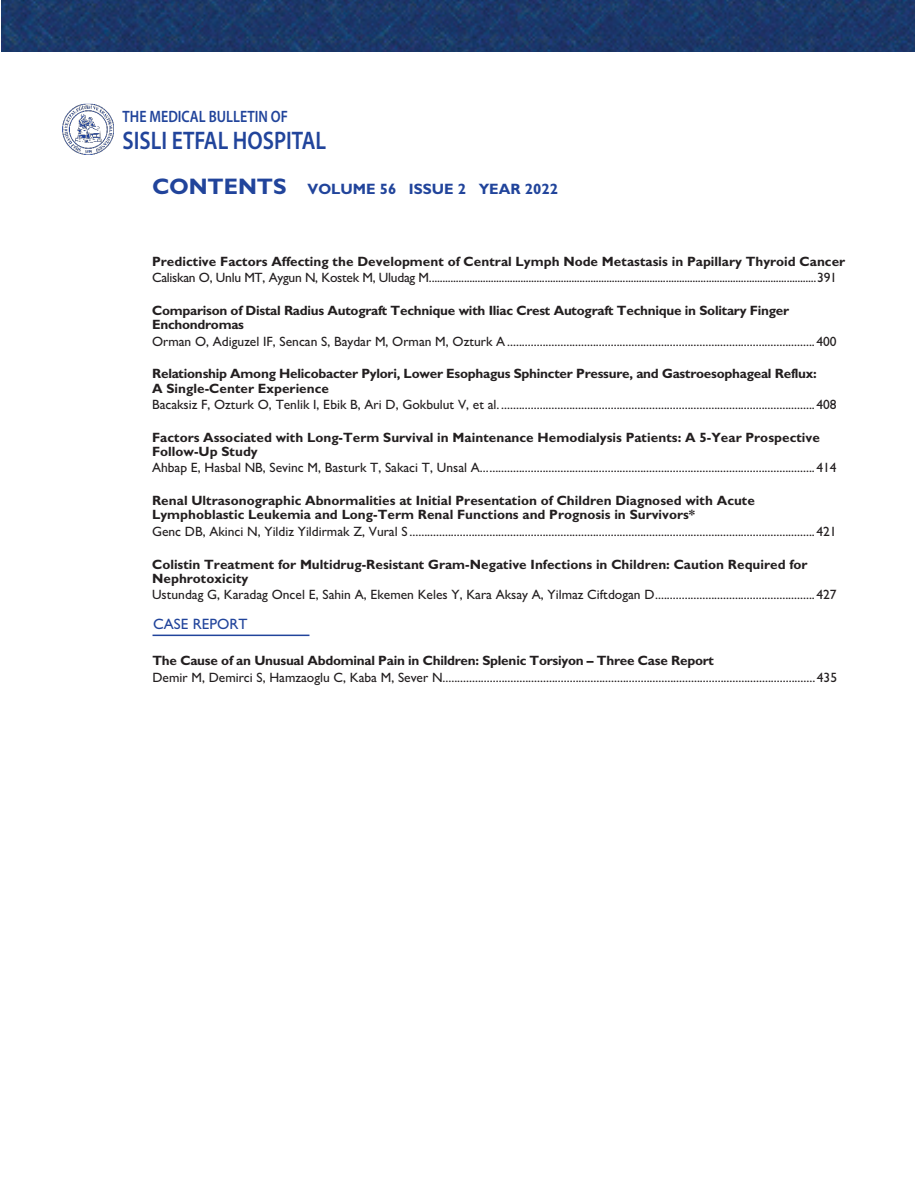
<style>
.page{position:relative;width:915px;height:1191px;background:#fff}
.page>*{position:absolute;margin:0;border:0;box-sizing:border-box;transform-origin:0 0}
.ana_baslik{font:600 25.5px "Myriad Pro";color:#21449b;scale:.85 1}
.t1{font:700 22.5px "Gill Sans MT Pro";color:#21449b}
.ana_baslik-2{font:600 16.5px "Myriad Pro";color:#21449b;scale:.85 1}
.t2{font:700 15px "Gill Sans MT Pro";color:#21449b}
.t3{font:500 15px "Gill Sans MT Pro";color:#21449b}
.t4{font:500 13.5px "Gill Sans MT Pro";color:#231f20}
.t5{font:700 13.5px/14.2px "Gill Sans MT Pro";color:#231f20}
.t6{font:700 13.5px/14.2px "Gill Sans MT Pro";letter-spacing:-.02em;color:#231f20}
.t7{font:500 13.5px "Gill Sans MT Pro";letter-spacing:-.02em;color:#231f20}
</style>
<div class="page">
<img style="left:1px;top:0;width:913px;height:52px">
<img style="left:62px;top:104px;width:51px;height:51px">
<hr style="left:152px;top:634px;width:157px;height:2px;background:#21449b">
<p class="ana_baslik-2" style="left:122px;top:106px;width:196px">THE MEDICAL BULLETIN OF</p>
<p class="ana_baslik" style="left:122px;top:124px;width:241px">SISLI ETFAL HOSPITAL</p>
<p class="t1" style="left:152px;top:172px;width:136px">CONTENTS</p>
<p class="t2" style="left:307px;top:180px;width:252px">VOLUME 56 ISSUE 2 YEAR 2022</p>
<p class="t5" style="left:152px;top:254px;width:694px">Predictive Factors Affecting the Development of Central Lymph Node Metastasis in Papillary Thyroid Cancer</p>
<p class="t7" style="left:152px;top:269px;width:686px">Caliskan O, Unlu MT, Aygun N, Kostek M, Uludag M................................................................................................................................................391</p>
<p class="t6" style="left:152px;top:303px;width:638px">Comparison of Distal Radius Autograft Technique with Iliac Crest Autograft Technique in Solitary Finger<br>Enchondromas</p>
<p class="t4" style="left:152px;top:333px;width:686px">Orman O, Adiguzel IF, Sencan S, Baydar M, Orman M, Ozturk A........................................................................................................400</p>
<p class="t6" style="left:152px;top:366px;width:666px">Relationship Among Helicobacter Pylori, Lower Esophagus Sphincter Pressure, and Gastroesophageal Reflux:<br>A Single-Center Experience</p>
<p class="t4" style="left:152px;top:396px;width:686px">Bacaksiz F, Ozturk O, Tenlik I, Ebik B, Ari D, Gokbulut V, et al. ..........................................................................................................408</p>
<p class="t5" style="left:152px;top:430px;width:669px">Factors Associated with Long-Term Survival in Maintenance Hemodialysis Patients: A 5-Year Prospective<br>Follow-Up Study</p>
<p class="t4" style="left:152px;top:460px;width:686px">Ahbap E, Hasbal NB, Sevinc M, Basturk T, Sakaci T, Unsal A.................................................................................................................414</p>
<p class="t5" style="left:152px;top:493px;width:604px">Renal Ultrasonographic Abnormalities at Initial Presentation of Children Diagnosed with Acute<br>Lymphoblastic Leukemia and Long-Term Renal Functions and Prognosis in Survivors*</p>
<p class="t4" style="left:152px;top:523px;width:686px">Genc DB, Akinci N, Yildiz Yildirmak Z, Vural S .........................................................................................................................................421</p>
<p class="t5" style="left:152px;top:556px;width:656px">Colistin Treatment for Multidrug-Resistant Gram-Negative Infections in Children: Caution Required for<br>Nephrotoxicity</p>
<p class="t4" style="left:152px;top:586px;width:686px">Ustundag G, Karadag Oncel E, Sahin A, Ekemen Keles Y, Kara Aksay A, Yilmaz Ciftdogan D......................................................427</p>
<p class="t3" style="left:153px;top:615px;width:96px">CASE REPORT</p>
<p class="t6" style="left:152px;top:653px;width:563px">The Cause of an Unusual Abdominal Pain in Children: Splenic Torsiyon – Three Case Report</p>
<p class="t4" style="left:152px;top:669px;width:685px">Demir M, Demirci S, Hamzaoglu C, Kaba M, Sever N..............................................................................................................................435</p>
</div>
